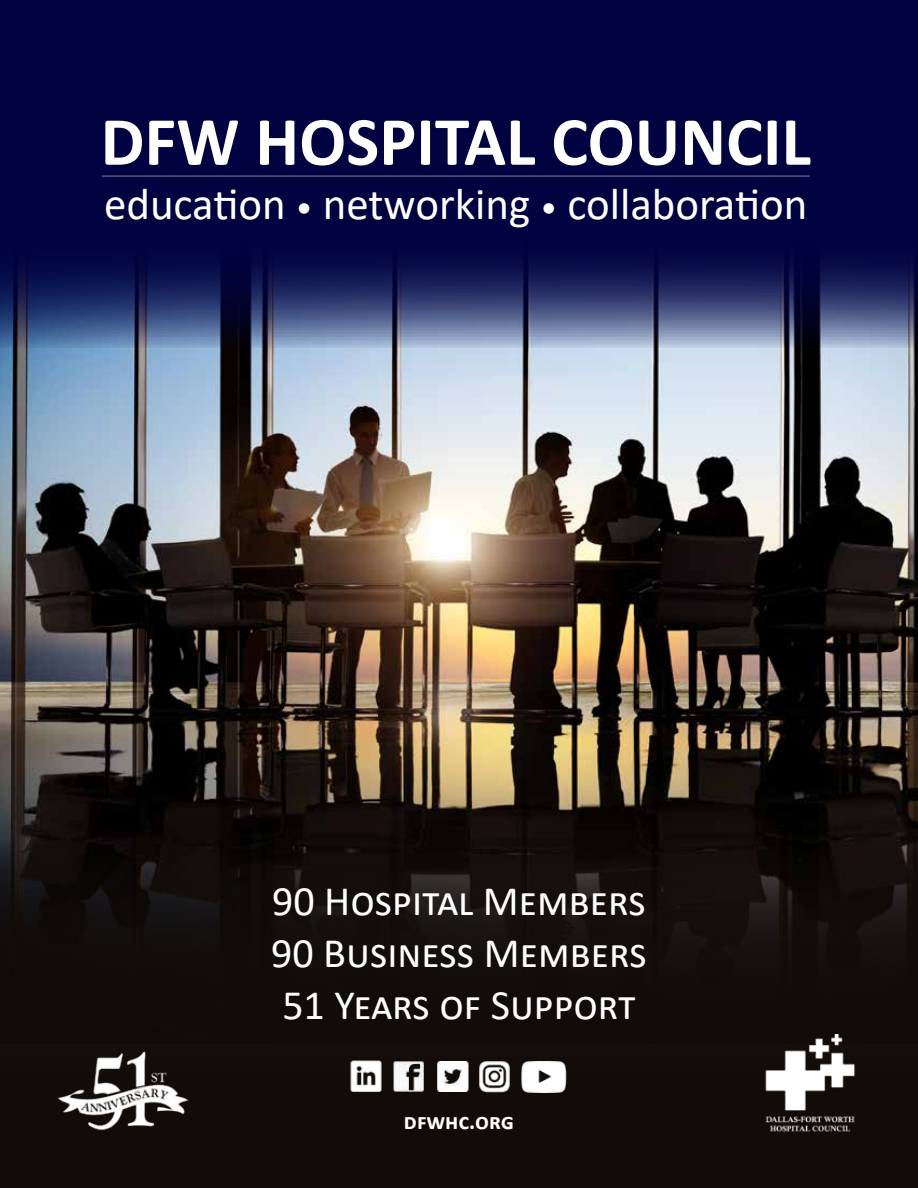
<style>
.page{position:relative;width:918px;height:1188px;background:#fff}
.page>*{position:absolute;margin:0;border:0;box-sizing:border-box;transform-origin:0 0}
.t1{font:700 69.6px "Calibri";color:#fff}
.t2{font:45px "Calibri";letter-spacing:-.005em;color:#fff}
.t3{font:42px/52.1px "Calibri";color:#fff;text-align:justify}
.t4{font:700 22.95px "Calibri";color:#fff}
.s1{font-size:33.75px}
</style>
<div class="page">
<img style="left:0;top:348px;width:918px;height:492px">
<svg style="left:0;top:0;width:918px;height:348px;background:#0e134d"></svg>
<div style="left:0;top:840px;width:918px;height:348px;background:#110c08"></div>
<hr style="left:102px;top:176px;width:708px;height:1px;background:#fff">
<img style="left:765px;top:1035px;width:90px;height:97px">
<img style="left:58px;top:1051px;width:131px;height:80px">
<img style="left:350px;top:1061px;width:32px;height:31px">
<img style="left:393px;top:1061px;width:31px;height:31px">
<img style="left:437px;top:1061px;width:32px;height:31px">
<img style="left:479px;top:1061px;width:31px;height:31px">
<img style="left:521px;top:1061px;width:46px;height:31px">
<div style="left:904px;top:53px;width:14px;height:90px;background:#000340"></div>
<h1 class="t1" style="left:101px;top:92px;width:712px">DFW HOSPITAL COUNCIL</h1>
<p class="t2" style="left:104px;top:173px;width:705px">education <span class="s1">•</span> networking <span class="s1">•</span> collaboration</p>
<p class="t3" style="left:271px;top:874px;width:377px">90 Hospital Members 90 Business Members 51 Years of Support</p>
<p class="t4" style="left:404px;top:1105px;width:112px">dfwhc.org</p>
</div>
